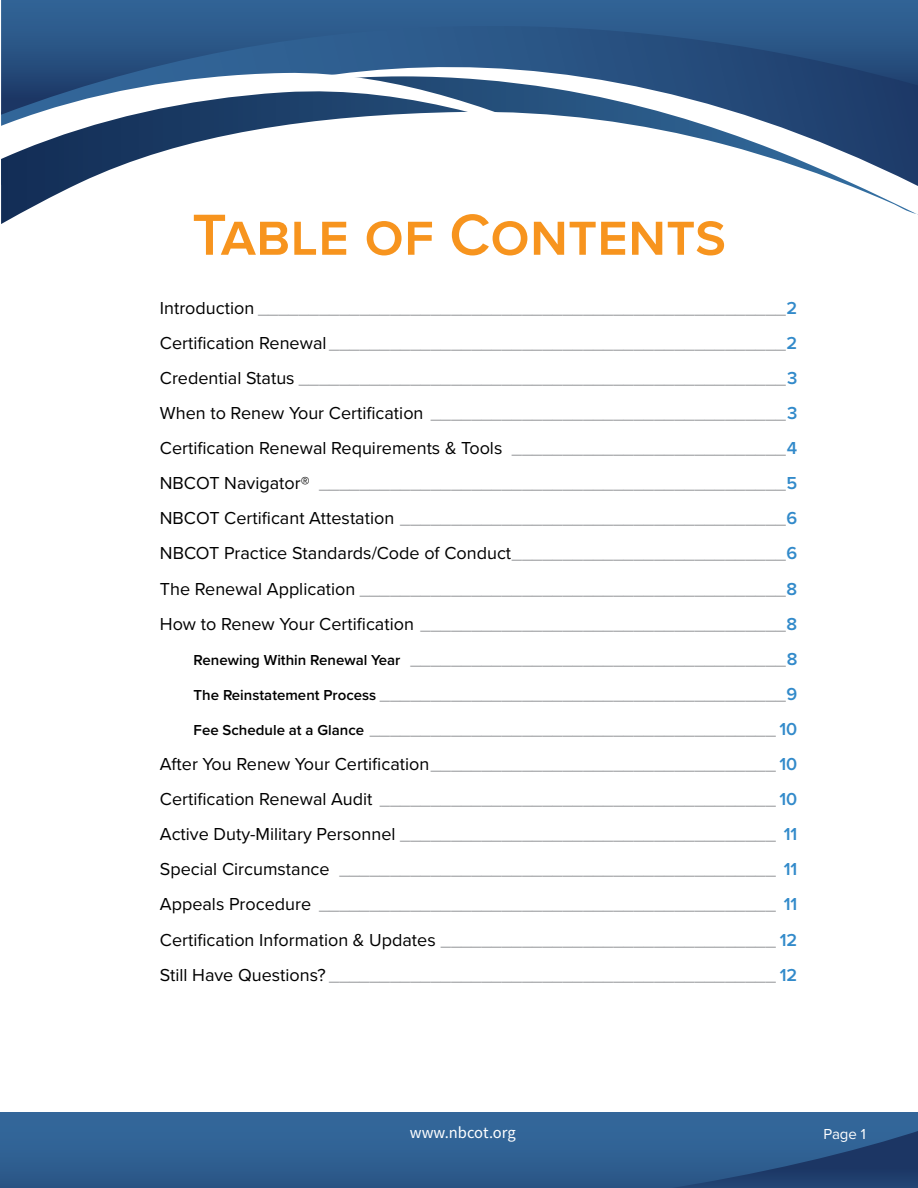
<style>
.page{position:relative;width:918px;height:1188px;background:#fff}
.page>*{position:absolute;margin:0;border:0;box-sizing:border-box;transform-origin:0 0}
.t1{font:600 60px "Proxima Nova";color:#f7941e}
.t2{font:18px/35.1px "Proxima Nova";color:#939598;text-align:right}
.t3{font:16.5px "Source Sans Pro";color:#fff}
.t4{font:15px "Proxima Nova";color:#fff}
.s1{color:#000}
.s2{font-weight:600;color:#328aca}
.s3{font-weight:600;font-size:15px;color:#000}
</style>
<div class="page">
<div style="left:0;top:1113px;width:918px;height:75px;background:#369"></div>
<svg style="left:1px;top:1131px;width:917px;height:57px"></svg>
<svg style="left:0;top:1163px;width:1px;height:25px"></svg>
<svg style="left:1px;top:0;width:917px;height:76px"></svg>
<svg style="left:1px;top:76px;width:917px;height:148px"></svg>
<svg style="left:1px;top:71px;width:631px;height:144px"></svg>
<h1 class="t1" style="left:192px;top:199px;width:535px">Table of Contents</h1>
<p class="t2" style="left:160px;top:291px;width:639px"><span class="s1">Introduction</span> ____________________________________________________<span class="s2">2<br></span><span class="s1">Certification Renewal</span> _____________________________________________<span class="s2">2<br></span><span class="s1">Credential Status</span> ________________________________________________<span class="s2">3<br></span><span class="s1">When to Renew Your Certification</span> ___________________________________<span class="s2">3<br></span><span class="s1">Certification Renewal Requirements &amp; Tools</span> ___________________________<span class="s2">4<br></span><span class="s1">NBCOT Navigator®</span> ______________________________________________<span class="s2">5<br></span><span class="s1">NBCOT Certificant Attestation</span> ______________________________________<span class="s2">6<br></span><span class="s1">NBCOT Practice Standards/Code of Conduct</span>___________________________<span class="s2">6<br></span><span class="s1">The Renewal Application</span> __________________________________________<span class="s2">8<br></span><span class="s1">How to Renew Your Certification</span> ____________________________________<span class="s2">8<br></span><span class="s3">Renewing Within Renewal Year</span> _____________________________________<span class="s2">8<br></span><span class="s3">The Reinstatement Process</span> ________________________________________<span class="s2">9<br></span><span class="s3">Fee Schedule at a Glance</span> ________________________________________ <span class="s2">10<br></span><span class="s1">After You Renew Your Certification</span>__________________________________ <span class="s2">10<br></span><span class="s1">Certification Renewal Audit</span> _______________________________________ <span class="s2">10<br></span><span class="s1">Active Duty-Military Personnel</span> _____________________________________ <span class="s2">11<br></span><span class="s1">Special Circumstance</span> ___________________________________________ <span class="s2">11<br></span><span class="s1">Appeals Procedure</span> _____________________________________________ <span class="s2">11<br></span><span class="s1">Certification Information &amp; Updates</span> _________________________________ <span class="s2">12<br></span><span class="s1">Still Have Questions?</span> ____________________________________________ <span class="s2">12</span></p>
<p class="t3" style="left:410px;top:1122px;width:107px">www.nbcot.org</p>
<p class="t4" style="left:824px;top:1125px;width:44px">Page 1</p>
</div>
